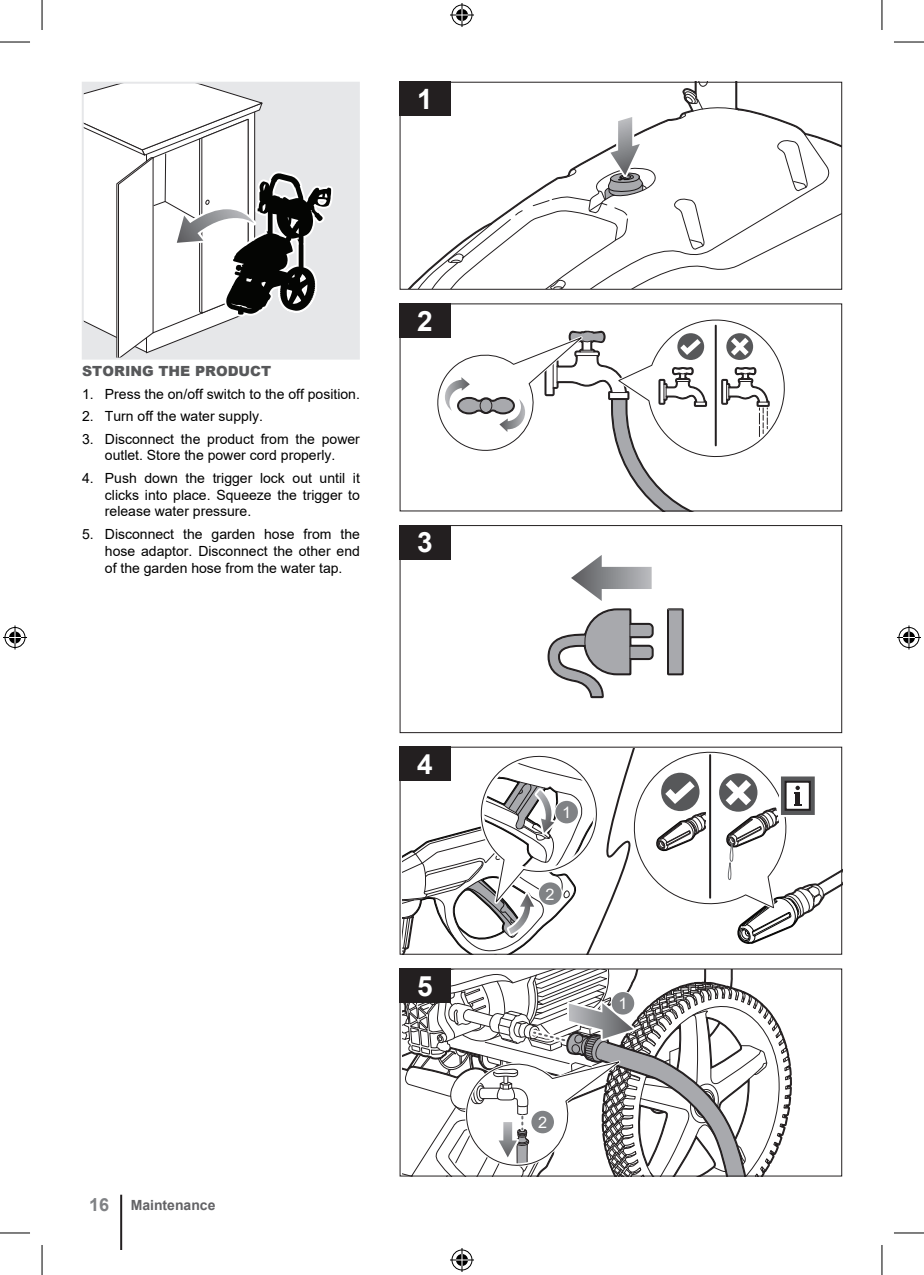
<style>
.page{position:relative;width:924px;height:1275px;background:#fff}
.page>*{position:absolute;margin:0;border:0;box-sizing:border-box;transform-origin:0 0}
.t1{font:700 28px "Arial";color:#fff}
.t2{font:15.8px "Arial";color:#fff}
.t3{font:14px/16.8px "Arial";color:#000;text-align:justify}
.t4{font:900 14px "Arial";color:#57585a}
.t5{font:700 14px "Arial";color:#636366}
.s1{font-size:18px;color:#808285}
</style>
<div class="page">
<hr style="left:120px;top:1194px;width:2px;height:56px;background:#231f20">
<div style="left:83px;top:83px;width:275px;height:275px;background:#e6e7e9"></div>
<svg style="left:85px;top:85px;width:248px;height:271px"></svg>
<div style="left:82px;top:82px;width:277px;height:277px;border:2px solid #e6e7e9"></div>
<svg style="left:408px;top:84px;width:431px;height:204px"></svg>
<div style="left:399px;top:82px;width:442px;height:208px;border:1px solid #231f20"></div>
<div style="left:399px;top:82px;width:51px;height:34px;background:#231f20"></div>
<svg style="left:430px;top:317px;width:355px;height:192px"></svg>
<div style="left:399px;top:303px;width:51px;height:34px;background:#231f20"></div>
<div style="left:666px;top:608px;width:17px;height:67px;border:3px solid #231f20"></div>
<div style="left:668px;top:610px;width:14px;height:64px;background:#a8a9ad"></div>
<div style="left:667px;top:609px;width:15px;height:65px;border:1px solid #231f20"></div>
<svg style="left:547px;top:608px;width:107px;height:91px"></svg>
<svg style="left:571px;top:555px;width:80px;height:46px"></svg>
<div style="left:399px;top:525px;width:442px;height:208px;border:1px solid #231f20"></div>
<div style="left:399px;top:525px;width:51px;height:34px;background:#231f20"></div>
<svg style="left:402px;top:748px;width:437px;height:204px"></svg>
<svg style="left:402px;top:970px;width:390px;height:204px"></svg>
<div style="left:530px;top:1109px;width:24px;height:25px;border:2px solid #fff;border-radius:50%"></div>
<div style="left:531px;top:1110px;width:22px;height:23px;background:#808285;border-radius:50%"></div>
<div style="left:610px;top:991px;width:25px;height:24px;border:2px solid #fff;border-radius:50%"></div>
<div style="left:611px;top:992px;width:23px;height:22px;background:#808285;border-radius:50%"></div>
<div style="left:399px;top:746px;width:51px;height:34px;background:#231f20"></div>
<div style="left:399px;top:968px;width:51px;height:34px;background:#231f20"></div>
<hr style="left:0;top:42px;width:30px;height:1px;background:#000">
<hr style="left:893px;top:42px;width:30px;height:1px;background:#000">
<hr style="left:0;top:1232px;width:30px;height:1px;background:#000">
<hr style="left:893px;top:1232px;width:30px;height:1px;background:#000">
<hr style="left:42px;top:0;width:1px;height:30px;background:#000">
<hr style="left:42px;top:1245px;width:1px;height:30px;background:#000">
<hr style="left:881px;top:0;width:1px;height:30px;background:#000">
<hr style="left:881px;top:1245px;width:1px;height:30px;background:#000">
<svg style="left:450px;top:3px;width:24px;height:24px"></svg>
<svg style="left:450px;top:1248px;width:24px;height:24px"></svg>
<svg style="left:3px;top:625px;width:24px;height:24px"></svg>
<svg style="left:897px;top:625px;width:23px;height:24px"></svg>
<h1 class="t1" style="left:417px;top:79px;width:17px">1</h1>
<p class="t4" style="left:82px;top:361px;width:190px">STORING THE PRODUCT</p>
<p class="t3" style="left:82px;top:385px;width:279px">1. Press the on/off switch to the off position.</p>
<p class="t3" style="left:82px;top:408px;width:182px">2. Turn off the water supply.</p>
<p class="t3" style="left:82px;top:430px;width:279px;text-align:center">3. Disconnect the product from the power outlet. Store the power cord properly.</p>
<p class="t3" style="left:105px;top:469px;width:256px;text-indent:-23px">4. Push down the trigger lock out until it clicks into place. Squeeze the trigger to release water pressure.</p>
<p class="t3" style="left:105px;top:525px;width:256px;text-indent:-23px">5. Disconnect the garden hose from the hose adaptor. Disconnect the other end of the garden hose from the water tap.</p>
<h1 class="t1" style="left:417px;top:301px;width:17px">2</h1>
<h1 class="t1" style="left:417px;top:523px;width:17px">3</h1>
<h1 class="t1" style="left:417px;top:744px;width:17px">4</h1>
<p class="t5" style="left:89px;top:1195px;width:128px"><span class="s1">16</span> Maintenance</p>
<h1 class="t1" style="left:417px;top:966px;width:17px">5</h1>
<p class="t2" style="left:561px;top:801px;width:11px">1</p>
<p class="t2" style="left:545px;top:883px;width:11px">2</p>
<p class="t2" style="left:538px;top:1111px;width:11px">2</p>
<p class="t2" style="left:618px;top:992px;width:11px">1</p>
</div>
